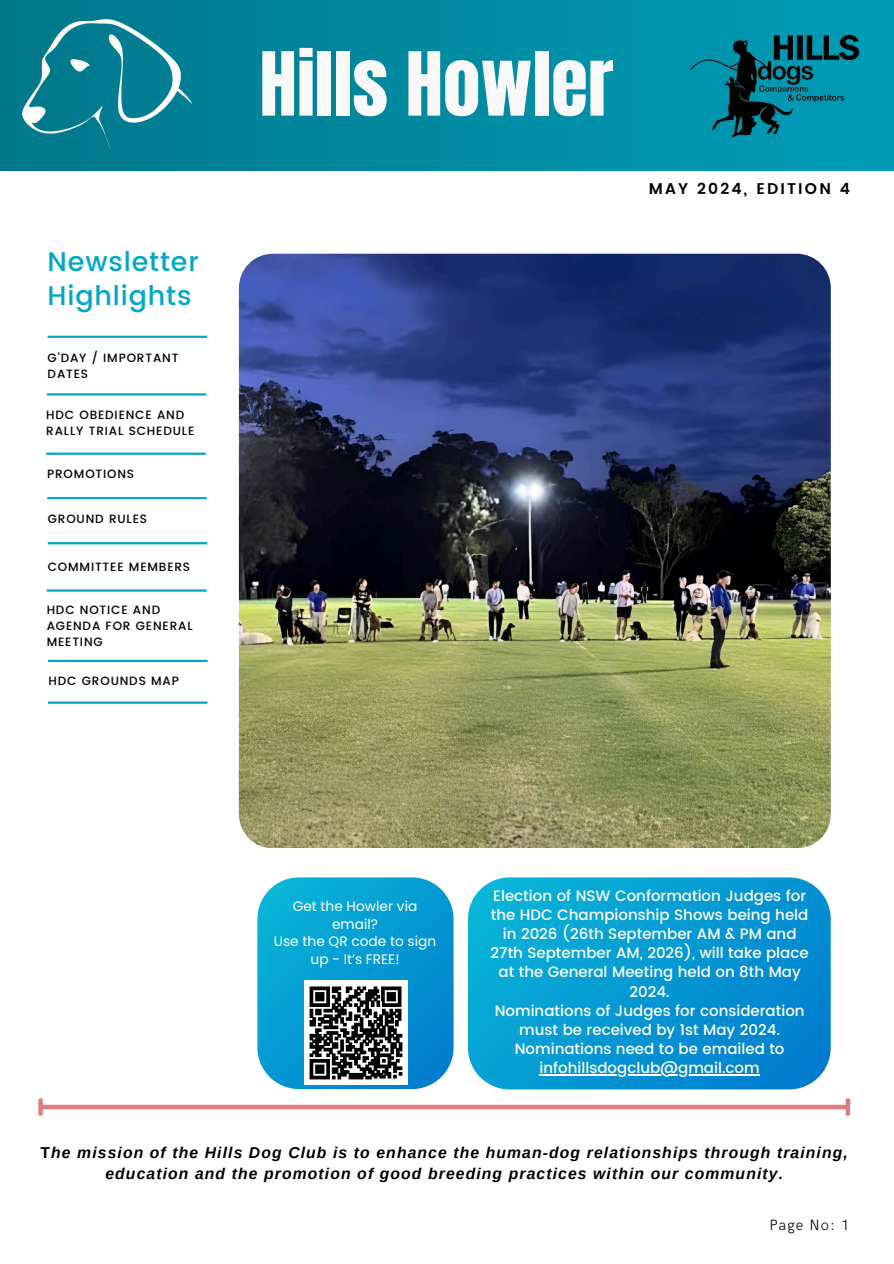
<style>
.page{position:relative;width:894px;height:1264px;background:#fff}
.page>*{position:absolute;margin:0;border:0;box-sizing:border-box;transform-origin:0 0}
.t1{font:75px "Anton";color:#f8f8f9}
.t2{font:500 27px/33.8px "Poppins";letter-spacing:.03em;color:#01a7c4}
.t3{font:italic 700 15.75px/21.3px "Arimo";letter-spacing:.07em;color:#000;text-align:center}
.t4{font:600 15.45px "Poppins";letter-spacing:.14em;color:#000}
.t5{font:500 15px/19.2px "Poppins";color:#fff;text-align:center}
.t6{font:300 15px "HK Grotesk";letter-spacing:.07em;color:#000}
.t7{font:13.8px/17.5px "Poppins";color:#fff;text-align:center}
.t8{font:500 12px/16px "Poppins";letter-spacing:.07em;color:#000}
.s1{font-style:normal}
</style>
<div class="page">
<div style="left:0;top:0;width:893px;height:170px;background:linear-gradient(to right,#01778b,#009cb7)"></div>
<img style="left:22px;top:20px;width:169px;height:130px">
<img style="left:681px;top:31px;width:191px;height:109px">
<hr style="left:48px;top:336px;width:159px;height:2px;background:#01a7c4">
<hr style="left:47px;top:497px;width:160px;height:2px;background:#01a7c4">
<hr style="left:47px;top:393px;width:159px;height:2px;background:#01a7c4">
<hr style="left:46px;top:452px;width:160px;height:3px;background:#01a7c4">
<hr style="left:48px;top:542px;width:159px;height:2px;background:#01a7c4">
<hr style="left:47px;top:589px;width:160px;height:2px;background:#01a7c4">
<hr style="left:48px;top:659px;width:159px;height:3px;background:#01a7c4">
<hr style="left:48px;top:701px;width:159px;height:2px;background:#01a7c4">
<div style="left:42px;top:1104px;width:804px;height:5px;background:#dd7e7e"></div>
<div style="left:38px;top:1100px;width:5px;height:13px;background:#dd7e7e"></div>
<svg style="left:845px;top:1100px;width:4px;height:13px"></svg>
<svg style="left:468px;top:877px;width:362px;height:212px;background:#0a9ad3"></svg>
<img style="left:239px;top:254px;width:591px;height:593px;border-radius:34px">
<svg style="left:257px;top:877px;width:196px;height:211px;background:#14a1d5"></svg>
<img style="left:304px;top:980px;width:103px;height:104px">
<hr style="left:539px;top:1074px;width:220px;height:1px;background:#fff">
<p class="t2" style="left:48px;top:245px;width:153px">Newsletter<br>Highlights</p>
<p class="t8" style="left:48px;top:349px;width:132px">G’DAY / IMPORTANT<br>DATES</p>
<p class="t8" style="left:46px;top:407px;width:149px">HDC OBEDIENCE AND<br>RALLY TRIAL SCHEDULE</p>
<p class="t8" style="left:47px;top:466px;width:88px">PROMOTIONS</p>
<h5 class="t8" style="left:48px;top:510px;width:101px">GROUND RULES</h5>
<p class="t8" style="left:48px;top:559px;width:144px">COMMITTEE MEMBERS</p>
<p class="t8" style="left:47px;top:602px;width:147px">HDC NOTICE AND<br>AGENDA FOR GENERAL<br>MEETING</p>
<h5 class="t8" style="left:49px;top:673px;width:132px">HDC GROUNDS MAP</h5>
<h2 class="t1" style="left:259px;top:30px;width:355px">Hills Howler</h2>
<p class="t4" style="left:648px;top:180px;width:203px">MAY 2024, EDITION 4</p>
<h3 class="t7" style="left:274px;top:897px;width:164px">Get the Howler via email?<br>Use the QR code to sign up - It’s FREE!</h3>
<h4 class="t5" style="left:490px;top:886px;width:319px">Election of NSW Conformation Judges for the HDC Championship Shows being held in 2026 (26th September AM &amp; PM and 27th September AM, 2026), will take place at the General Meeting held on 8th May 2024.<br>Nominations of Judges for consideration must be received by 1st May 2024.<br>Nominations need to be emailed to</h4>
<h4 class="t5" style="left:539px;top:1058px;width:221px">infohillsdogclub@gmail.com</h4>
<p class="t3" style="left:41px;top:1141px;width:808px"><span class="s1">T</span>he mission of the Hills Dog Club is to enhance the human-dog relationships through training, education and the promotion of good breeding practices within our community.</p>
<p class="t6" style="left:769px;top:1216px;width:81px">Page No: 1</p>
</div>
